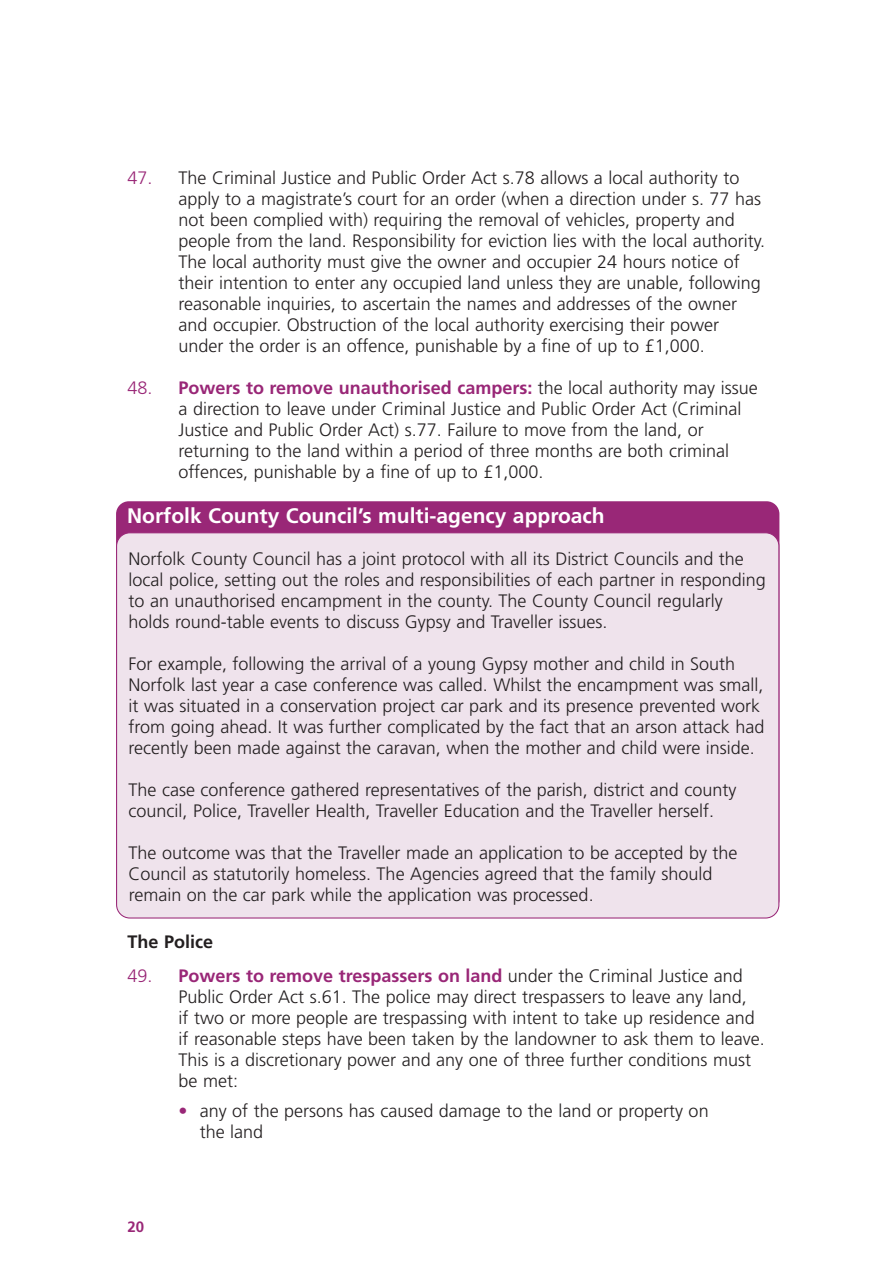
<style>
.page{position:relative;width:893px;height:1263px;background:#fff}
.page>*{position:absolute;margin:0;border:0;box-sizing:border-box;transform-origin:0 0}
.t1{font:700 21px "Frutiger";color:#fff}
.t2{font:300 18px/21px "Frutiger";color:#231f20}
.t3{font:700 18px "Frutiger";color:#231f20}
.t4{font:700 15px "Frutiger";color:#992777}
.s1{color:#992777}
.s2{font-weight:700;color:#992777}
</style>
<div class="page">
<div style="left:116px;top:501px;width:663px;height:412px;background:#992777;border-radius:13px"></div>
<div style="left:116px;top:532px;width:663px;height:386px;background:#efe3ec"></div>
<p class="t2" style="left:179px;top:168px;width:588px;text-indent:-51px"><span class="s1">47.</span> The Criminal Justice and Public Order Act s.78 allows a local authority to apply to a magistrate’s court for an order (when a direction under s. 77 has not been complied with) requiring the removal of vehicles, property and people from the land. Responsibility for eviction lies with the local authority.<br>The local authority must give the owner and occupier 24 hours notice of their intention to enter any occupied land unless they are unable, following reasonable inquiries, to ascertain the names and addresses of the owner and occupier. Obstruction of the local authority exercising their power under the order is an offence, punishable by a fine of up to £1,000.</p>
<p class="t2" style="left:179px;top:378px;width:581px;text-indent:-51px"><span class="s1">48.</span> <span class="s2">Powers to remove unauthorised campers:</span> the local authority may issue a direction to leave under Criminal Justice and Public Order Act (Criminal Justice and Public Order Act) s.77. Failure to move from the land, or returning to the land within a period of three months are both criminal offences, punishable by a fine of up to £1,000.</p>
<p class="t1" style="left:127px;top:507px;width:479px">Norfolk County Council’s multi-agency approach</p>
<p class="t2" style="left:129px;top:550px;width:639px">Norfolk County Council has a joint protocol with all its District Councils and the local police, setting out the roles and responsibilities of each partner in responding to an unauthorised encampment in the county. The County Council regularly holds round-table events to discuss Gypsy and Traveller issues.</p>
<p class="t2" style="left:129px;top:655px;width:637px">For example, following the arrival of a young Gypsy mother and child in South Norfolk last year a case conference was called. Whilst the encampment was small, it was situated in a conservation project car park and its presence prevented work from going ahead. It was further complicated by the fact that an arson attack had recently been made against the caravan, when the mother and child were inside.</p>
<p class="t2" style="left:129px;top:781px;width:609px">The case conference gathered representatives of the parish, district and county council, Police, Traveller Health, Traveller Education and the Traveller herself.</p>
<p class="t2" style="left:129px;top:844px;width:610px">The outcome was that the Traveller made an application to be accepted by the<br>Council as statutorily homeless. The Agencies agreed that the family should remain on the car park while the application was processed.</p>
<p class="t3" style="left:128px;top:935px;width:87px">The Police</p>
<p class="t2" style="left:179px;top:966px;width:588px;text-indent:-51px"><span class="s1">49.</span> <span class="s2">Powers to remove trespassers on land</span> under the Criminal Justice and Public Order Act s.61. The police may direct trespassers to leave any land,<br>if two or more people are trespassing with intent to take up residence and if reasonable steps have been taken by the landowner to ask them to leave.<br>This is a discretionary power and any one of three further conditions must be met:</p>
<p class="t2" style="left:200px;top:1101px;width:510px;text-indent:-21px"><span class="s1">•</span> any of the persons has caused damage to the land or property on the land</p>
<p class="t4" style="left:128px;top:1220px;width:18px">20</p>
</div>
